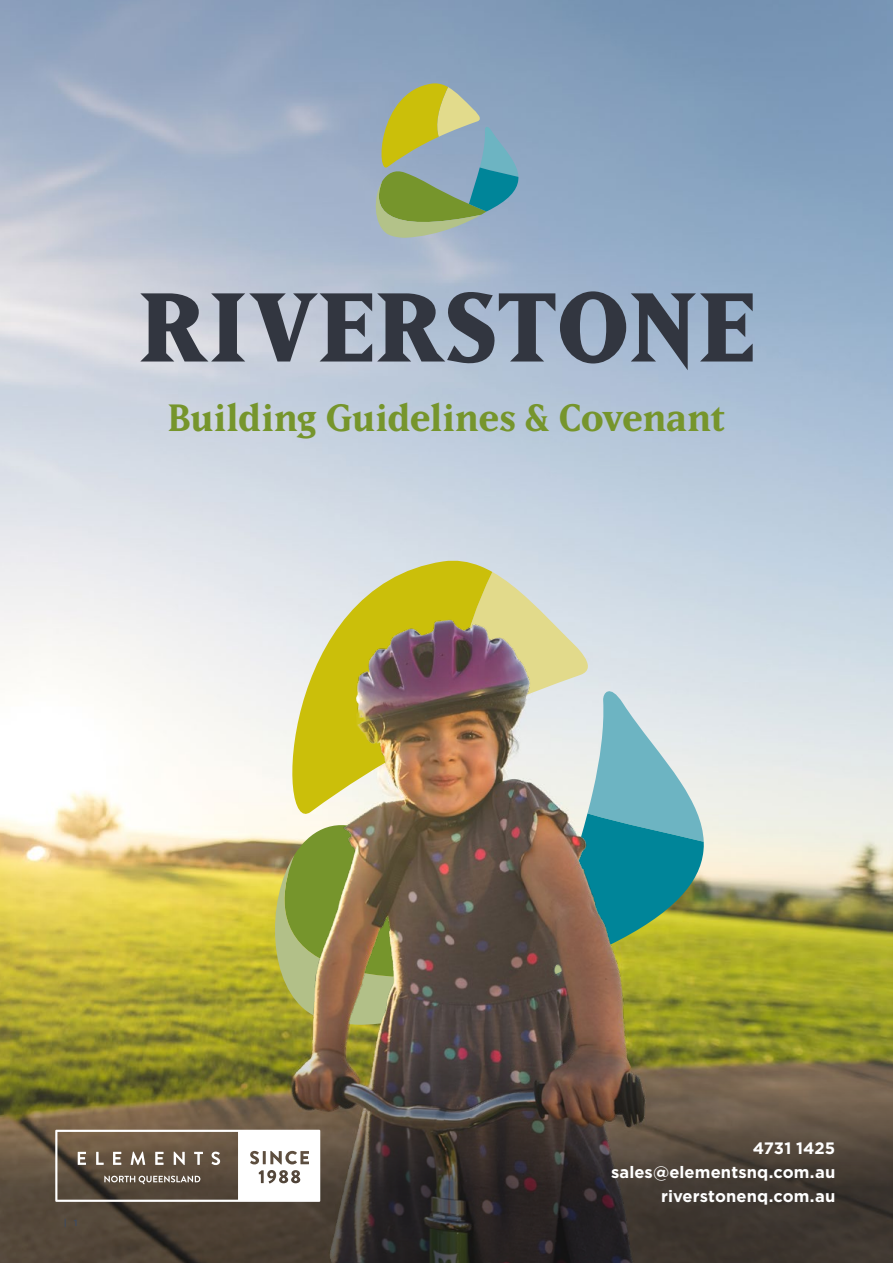
<style>
.page{position:relative;width:893px;height:1263px;background:#fff}
.page>*{position:absolute;margin:0;border:0;box-sizing:border-box;transform-origin:0 0}
.t1{font:37.5px "Matrix II Bold";color:#76952c}
.Intro{font:700 16.5px "Gotham";letter-spacing:.005em;color:#fff}
.t2{font:700 9px "Gotham";color:#414a5b}
</style>
<div class="page">
<img style="left:0;top:0;width:893px;height:1021px">
<svg style="left:658px;top:572px;width:46px;height:374px"></svg>
<svg style="left:371px;top:83px;width:147px;height:155px"></svg>
<svg style="left:140px;top:291px;width:613px;height:79px"></svg>
<img style="left:235px;top:559px;width:423px;height:462px">
<img style="left:0;top:1021px;width:893px;height:242px">
<svg style="left:55px;top:1130px;width:265px;height:72px"></svg>
<p class="t1" style="left:168px;top:395px;width:559px">Building Guidelines &amp; Covenant</p>
<p class="t2" style="left:64px;top:1217px;width:15px">| 1</p>
<p class="Intro" style="left:753px;top:1138px;width:84px">4731 1425</p>
<p class="Intro" style="left:611px;top:1162px;width:226px">sales@elementsnq.com.au</p>
<p class="Intro" style="left:661px;top:1186px;width:175px">riverstonenq.com.au</p>
</div>
